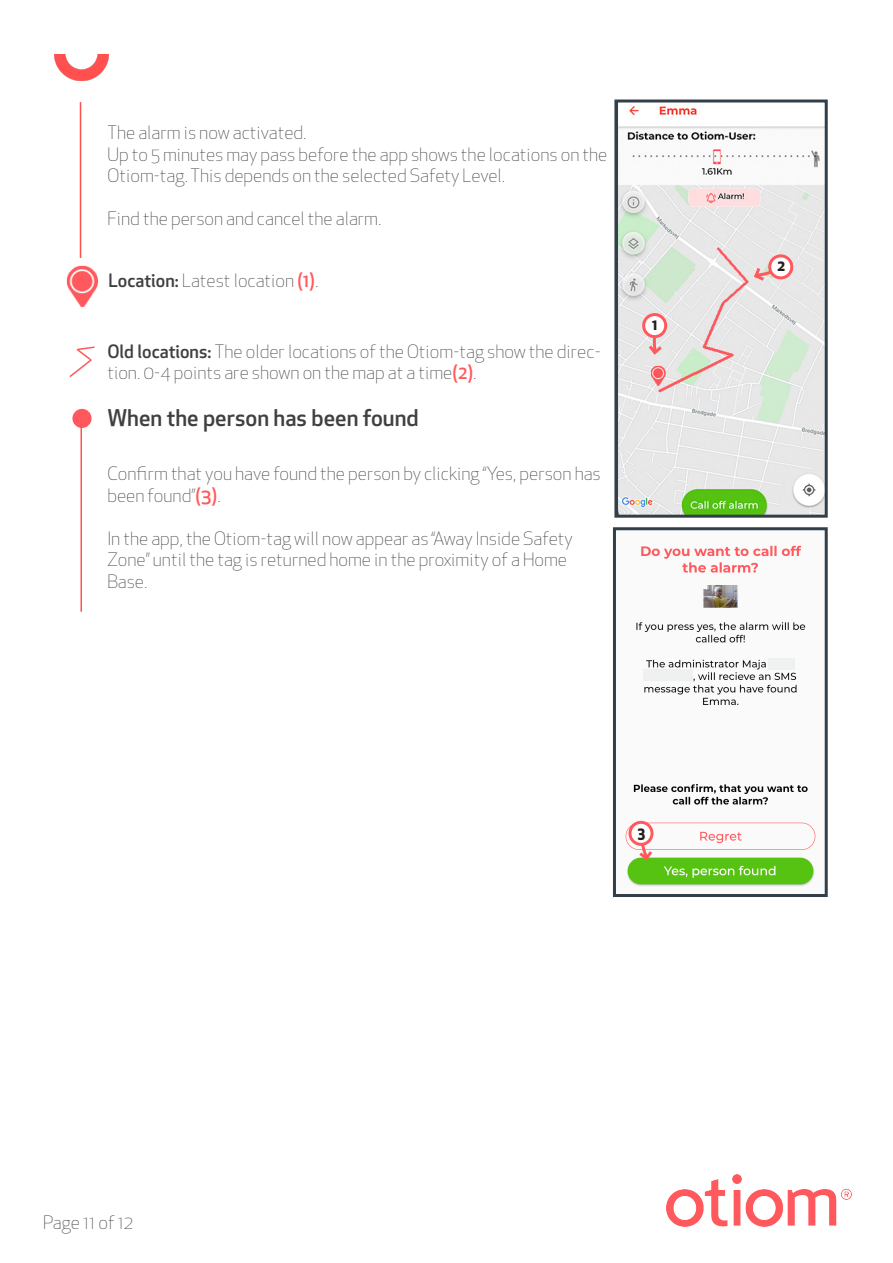
<style>
.page{position:relative;width:893px;height:1263px;background:#fff}
.page>*{position:absolute;margin:0;border:0;box-sizing:border-box;transform-origin:0 0}
.Punkt_overskrift{font:500 22.5px "Apex New";color:#404040}
.Brødtekst{font:300 18px/21.6px "Apex New";color:#404040}
.t1{font:700 15px "Apex New";color:#231f20}
.s1{font-weight:500}
.s2{font-weight:500;color:#ff585d}
</style>
<div class="page">
<img style="left:666px;top:1174px;width:185px;height:52px">
<hr style="left:80px;top:102px;width:1px;height:156px;background:#ff504f">
<img style="left:618px;top:103px;width:206px;height:411px">
<div style="left:614px;top:99px;width:214px;height:419px;border:3px solid #333f48"></div>
<div style="left:72px;top:409px;width:20px;height:19px;background:#ff585d;border-radius:50%"></div>
<img style="left:54px;top:54px;width:54px;height:27px">
<img style="left:625px;top:545px;width:191px;height:341px">
<div style="left:613px;top:527px;width:215px;height:370px;border:3px solid #333f48"></div>
<img style="left:67px;top:266px;width:30px;height:41px">
<hr style="left:80px;top:423px;width:2px;height:189px;background:#ff504f">
<div style="left:630px;top:822px;width:22px;height:22px;background:#fff;border-radius:50%"></div>
<div style="left:628px;top:821px;width:25px;height:25px;border:3px solid #ff585d;border-radius:50%"></div>
<svg style="left:636px;top:840px;width:19px;height:24px"></svg>
<svg style="left:640px;top:313px;width:30px;height:45px"></svg>
<div style="left:770px;top:256px;width:22px;height:22px;background:#fff;border-radius:50%"></div>
<div style="left:768px;top:254px;width:25px;height:25px;border:3px solid #ff585d;border-radius:50%"></div>
<svg style="left:751px;top:265px;width:24px;height:18px"></svg>
<svg style="left:69px;top:346px;width:26px;height:32px"></svg>
<div style="left:768px;top:658px;width:27px;height:11px;background:#eff0f0"></div>
<div style="left:643px;top:669px;width:49px;height:12px;background:#eff0f0"></div>
<p class="Brødtekst" style="left:108px;top:122px;width:201px">The alarm is now activated.</p>
<p class="Brødtekst" style="left:108px;top:143px;width:501px">Up to 5 minutes may pass before the app shows the locations on the<br>Otiom-tag. This depends on the selected Safety Level.</p>
<p class="Brødtekst" style="left:108px;top:208px;width:275px">Find the person and cancel the alarm.</p>
<p class="Brødtekst" style="left:108px;top:270px;width:211px"><span class="s1">Location:</span> Latest location <span class="s2">(1)</span>.</p>
<p class="Brødtekst" style="left:107px;top:340px;width:495px"><span class="s1">Old locations:</span> The older locations of the Otiom-tag show the direc&shy;tion. 0-4 points are shown on the map at a time<span class="s2">(2)</span>.</p>
<p class="Punkt_overskrift" style="left:107px;top:402px;width:313px">When the person has been found</p>
<p class="Brødtekst" style="left:107px;top:463px;width:495px">Confirm that you have found the person by clicking “Yes, person has been found”<span class="s2">(3)</span>.</p>
<p class="Brødtekst" style="left:107px;top:528px;width:467px">In the app, the Otiom-tag will now appear as “Away Inside Safety<br>Zone” until the tag is returned home in the proximity of a Home<br>Base.</p>
<p class="t1" style="left:652px;top:314px;width:7px">1</p>
<p class="t1" style="left:637px;top:821px;width:9px">3</p>
<p class="t1" style="left:777px;top:255px;width:10px">2</p>
<p class="Brødtekst" style="left:43px;top:1212px;width:91px">Page 11 of 12</p>
</div>
